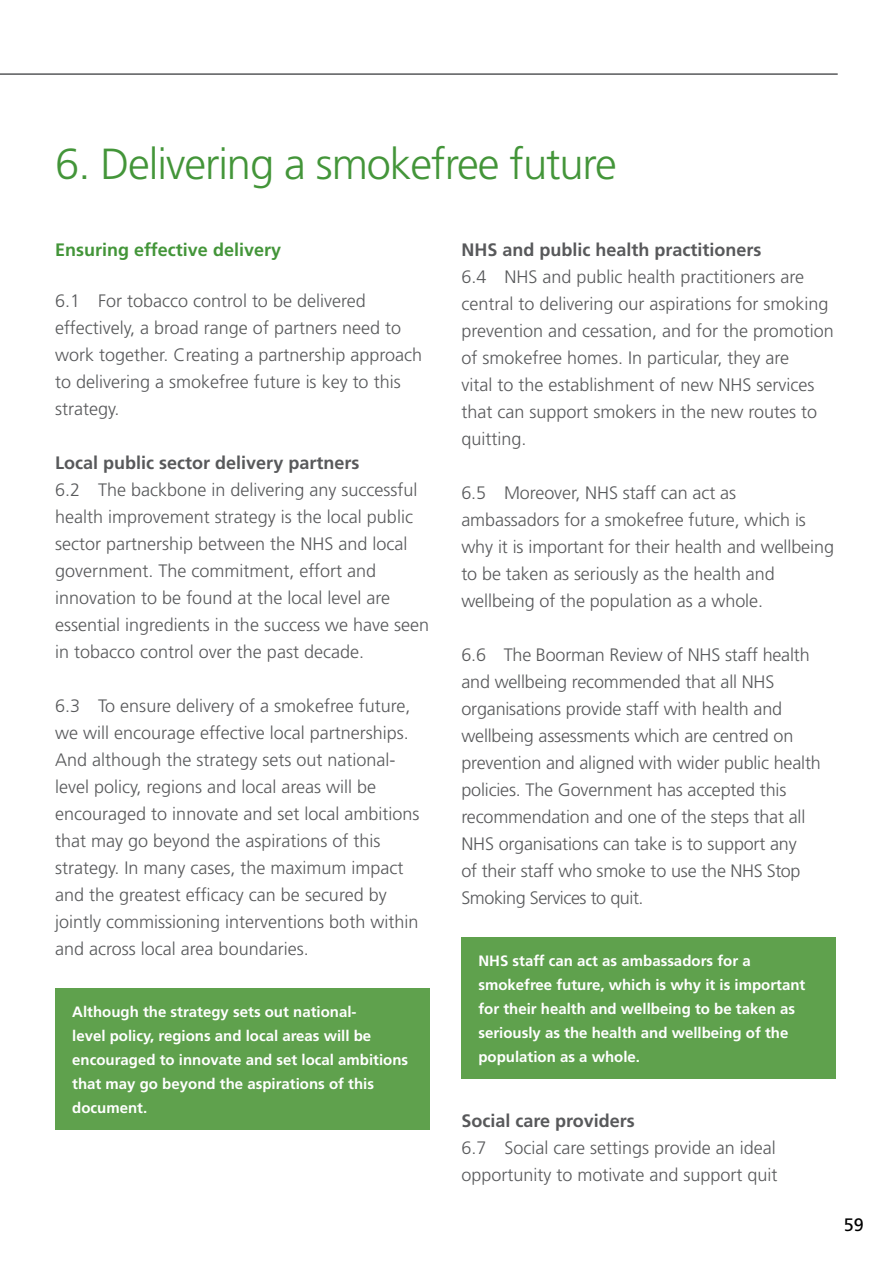
<style>
.page{position:relative;width:893px;height:1263px;background:#fff}
.page>*{position:absolute;margin:0;border:0;box-sizing:border-box;transform-origin:0 0}
.t1{font:300 43.5px "Frutiger";letter-spacing:-.025em;color:#439539}
.t2{font:300 18px/27px "Frutiger";color:#58595b}
.t3{font:700 18px "Frutiger";color:#58595b}
.t4{font:700 18px "Frutiger";color:#439539}
.t5{font:18px "Frutiger";color:#000}
.t6{font:700 15px/24px "Frutiger";color:#fff}
</style>
<div class="page">
<hr style="left:0;top:73px;width:838px;height:2px;background:#58595b">
<div style="left:55px;top:988px;width:375px;height:142px;background:#5fa14d"></div>
<div style="left:461px;top:937px;width:375px;height:142px;background:#5fa14d"></div>
<p class="t1" style="left:55px;top:139px;width:563px">6. Delivering a smokefree future</p>
<p class="t4" style="left:55px;top:240px;width:227px">Ensuring effective delivery</p>
<p class="t2" style="left:55px;top:288px;width:368px">6.1 For tobacco control to be delivered effectively, a broad range of partners need to work together. Creating a partnership approach to delivering a smokefree future is key to this strategy.</p>
<p class="t3" style="left:55px;top:453px;width:306px">Local public sector delivery partners</p>
<p class="t2" style="left:55px;top:477px;width:375px">6.2 The backbone in delivering any successful health improvement strategy is the local public sector partnership between the NHS and local government. The commitment, effort and innovation to be found at the local level are essential ingredients in the success we have seen in tobacco control over the past decade.</p>
<p class="t2" style="left:55px;top:693px;width:366px">6.3 To ensure delivery of a smokefree future, we will encourage effective local partnerships.<br>And although the strategy sets out national&shy;level policy, regions and local areas will be encouraged to innovate and set local ambitions that may go beyond the aspirations of this strategy. In many cases, the maximum impact and the greatest efficacy can be secured by jointly commissioning interventions both within and across local area boundaries.</p>
<p class="t6" style="left:72px;top:1000px;width:337px">Although the strategy sets out national-<br>level policy, regions and local areas will be encouraged to innovate and set local ambitions that may go beyond the aspirations of this document.</p>
<p class="t3" style="left:461px;top:240px;width:302px">NHS and public health practitioners</p>
<p class="t2" style="left:461px;top:264px;width:374px">6.4 NHS and public health practitioners are central to delivering our aspirations for smoking prevention and cessation, and for the promotion of smokefree homes. In particular, they are<br>vital to the establishment of new NHS services that can support smokers in the new routes to quitting.</p>
<p class="t2" style="left:461px;top:480px;width:374px">6.5 Moreover, NHS staff can act as ambassadors for a smokefree future, which is why it is important for their health and wellbeing to be taken as seriously as the health and wellbeing of the population as a whole.</p>
<p class="t2" style="left:461px;top:642px;width:361px">6.6 The Boorman Review of NHS staff health and wellbeing recommended that all NHS organisations provide staff with health and wellbeing assessments which are centred on prevention and aligned with wider public health policies. The Government has accepted this recommendation and one of the steps that all NHS organisations can take is to support any<br>of their staff who smoke to use the NHS Stop Smoking Services to quit.</p>
<p class="t6" style="left:478px;top:949px;width:329px">NHS staff can act as ambassadors for a smokefree future, which is why it is important for their health and wellbeing to be taken as seriously as the health and wellbeing of the population as a whole.</p>
<p class="t3" style="left:461px;top:1110px;width:175px">Social care providers</p>
<p class="t2" style="left:461px;top:1134px;width:318px">6.7 Social care settings provide an ideal opportunity to motivate and support quit</p>
<p class="t5" style="left:844px;top:1214px;width:22px">59</p>
</div>
